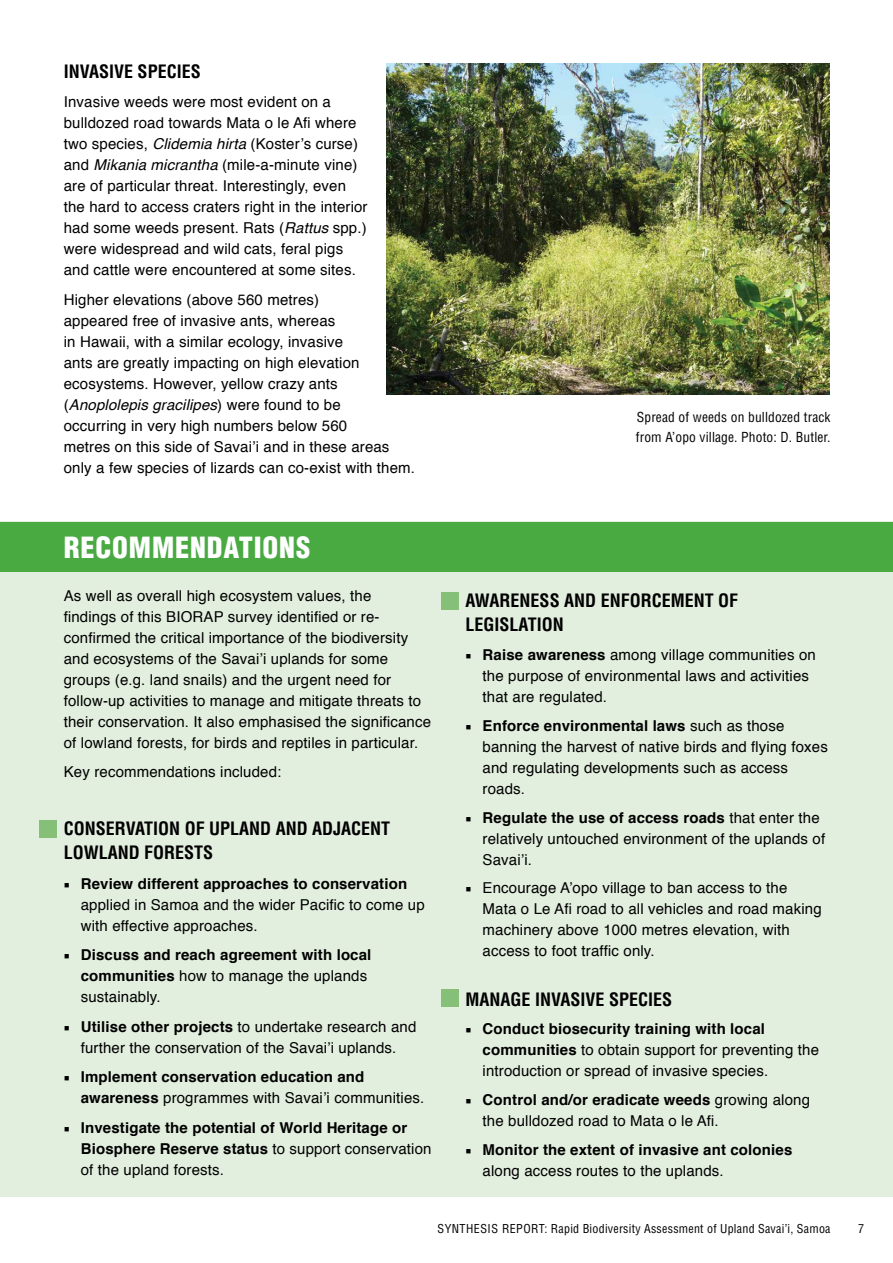
<style>
.page{position:relative;width:893px;height:1263px;background:#fff}
.page>*{position:absolute;margin:0;border:0;box-sizing:border-box;transform-origin:0 0}
.t1{font:900 condensed 28.5px "Helvetica";letter-spacing:.03em;color:#fff}
.t2{font:700 condensed 18px "Helvetica";color:#000}
.t3{font:15px/21px "Helvetica";letter-spacing:.01em;color:#000}
.t4{font:700 15px/21px "Helvetica";letter-spacing:.01em;color:#000}
.t5{font:condensed 13.5px/19.5px "Helvetica";letter-spacing:.01em;color:#000}
.t6{font:condensed 12px "Helvetica";letter-spacing:.02em;color:#000}
.s1{font-style:italic}
.s2{font-family:"Minion Pro"}
.s3{font-weight:700}
.s4{font-family:"Minion Pro";font-weight:400}
.s5{font-weight:400}
</style>
<div class="page">
<div style="left:0;top:522px;width:893px;height:675px;background:#e2eede"></div>
<div style="left:0;top:522px;width:893px;height:50px;background:#49aa42"></div>
<div style="left:40px;top:821px;width:17px;height:17px;background:#86bf77"></div>
<div style="left:441px;top:593px;width:17px;height:17px;background:#86bf77"></div>
<div style="left:441px;top:990px;width:17px;height:17px;background:#86bf77"></div>
<img style="left:387px;top:64px;width:442px;height:330px">
<p class="t2" style="left:64px;top:60px;width:10px">INVASIVE</p>
<p class="t2" style="left:138px;top:60px;width:10px">SPECIES</p>
<p class="t3" style="left:64px;top:92px;width:305px">Invasive weeds were most evident on a bulldozed road towards Mata o le Afi where two species, <span class="s1">Clidemia hirta</span> (Koster’s curse) and <span class="s1">Mikania micrantha</span> (mile-a-minute vine) are of particular threat. Interestingly, even the hard to access craters right in the interior had some weeds present. Rats (<span class="s1">Rattus</span> spp.) were widespread and wild cats, feral pigs and cattle were encountered at some sites.</p>
<p class="t3" style="left:64px;top:289px;width:353px">Higher elevations (above 560 metres)<br>appeared free of invasive ants, whereas<br>in Hawaii, with a similar ecology, invasive<br>ants are greatly impacting on high elevation ecosystems. However, yellow crazy ants (<span class="s1">Anoplolepis gracilipes</span>) were found to be<br>occurring in very high numbers below 560<br>metres on this side of Savai’i and in these areas only a few species of lizards can co-exist with them.</p>
<h1 class="t1" style="left:64px;top:530px;width:248px">RECOMMENDATIONS</h1>
<p class="t3" style="left:64px;top:585px;width:369px">As well as overall high ecosystem values, the<br>findings of this BIORAP survey identified or re&shy;confirmed the critical importance of the biodiversity and ecosystems of the Savai’i uplands for some groups (e.g. land snails) and the urgent need for follow-up activities to manage and mitigate threats to their conservation. It also emphasised the significance of lowland forests, for birds and reptiles in particular.</p>
<p class="t3" style="left:64px;top:762px;width:219px">Key recommendations included:</p>
<p class="t2" style="left:64px;top:817px;width:11px">CONSE</p>
<p class="t2" style="left:115px;top:817px;width:21px">RVATION</p>
<p class="t2" style="left:185px;top:817px;width:66px">OF UPLAND</p>
<p class="t2" style="left:276px;top:817px;width:12px">AND</p>
<p class="t2" style="left:312px;top:817px;width:40px">ADJACENT</p>
<p class="t2" style="left:64px;top:841px;width:56px">LOWLAND</p>
<p class="t2" style="left:144px;top:841px;width:41px">FORESTS</p>
<p class="t3" style="left:81px;top:873px;width:345px;text-indent:-17px"><span class="s2">■</span> <span class="s3">Review different approaches to conservation </span>applied in Samoa and the wider Pacific to come up with effective approaches.</p>
<p class="t4" style="left:81px;top:944px;width:292px;text-indent:-17px"><span class="s4">■</span> Discuss and reach agreement with local communities <span class="s5">how to manage the uplands sustainably.</span></p>
<p class="t3" style="left:64px;top:1016px;width:354px;text-align:center"><span class="s2">■</span> <span class="s3">Utilise other projects</span> to undertake research and further the conservation of the Savai’i uplands.</p>
<p class="t4" style="left:81px;top:1066px;width:345px;text-indent:-17px"><span class="s4">■</span> Implement conservation education and awareness <span class="s5">programmes with Savai’i communities.</span></p>
<p class="t4" style="left:81px;top:1117px;width:352px;text-indent:-17px"><span class="s4">■</span> Investigate the potential of World Heritage or<br>Biosphere Reserve status <span class="s5">to support conservation of the upland forests.</span></p>
<p class="t5" style="left:636px;top:407px;width:196px">Spread of weeds on bulldozed track from A’opo village. Photo: D. Butler.</p>
<p class="t2" style="left:466px;top:589px;width:56px">AWARENESS</p>
<p class="t2" style="left:564px;top:589px;width:12px">AND</p>
<p class="t2" style="left:601px;top:589px;width:11px">ENFO</p>
<p class="t2" style="left:641px;top:589px;width:23px">RCEMENT</p>
<p class="t2" style="left:718px;top:589px;width:11px">OF</p>
<p class="t2" style="left:466px;top:613px;width:19px">LEGIS</p>
<p class="t2" style="left:510px;top:613px;width:19px">LATION</p>
<p class="t3" style="left:483px;top:645px;width:335px;text-indent:-17px"><span class="s2">■</span> <span class="s3">Raise awareness</span> among village communities on the purpose of environmental laws and activities that are regulated.</p>
<p class="t3" style="left:483px;top:716px;width:347px;text-indent:-17px"><span class="s2">■</span> <span class="s3">Enforce environmental laws</span> such as those banning the harvest of native birds and flying foxes and regulating developments such as access roads.</p>
<p class="t3" style="left:483px;top:807px;width:344px;text-indent:-17px"><span class="s2">■</span> <span class="s3">Regulate the use of access roads</span> that enter the relatively untouched environment of the uplands of<br>Savai’i.</p>
<p class="t3" style="left:483px;top:878px;width:341px;text-indent:-17px"><span class="s2">■</span> Encourage A’opo village to ban access to the Mata o Le Afi road to all vehicles and road making machinery above 1000 metres elevation, with access to foot traffic only.</p>
<p class="t2" style="left:466px;top:988px;width:12px">MANAGE</p>
<p class="t2" style="left:535px;top:988px;width:10px">INVASIVE</p>
<p class="t2" style="left:609px;top:988px;width:10px">SPECIES</p>
<p class="t3" style="left:483px;top:1019px;width:338px;text-indent:-17px"><span class="s2">■</span> <span class="s3">Conduct biosecurity training with local communities</span> to obtain support for preventing the introduction or spread of invasive species.</p>
<p class="t3" style="left:483px;top:1090px;width:329px;text-indent:-17px"><span class="s2">■</span> <span class="s3">Control and/or eradicate weeds</span> growing along the bulldozed road to Mata o le Afi.</p>
<p class="t4" style="left:483px;top:1139px;width:311px;text-indent:-17px"><span class="s4">■</span> Monitor the extent of invasive ant colonies <span class="s5">along access routes to the uplands.</span></p>
<p class="t6" style="left:437px;top:1221px;width:395px">Synthesis Report: Rapid Biodiversity Assessment of Upland Savai’i, Samoa</p>
<p class="t6" style="left:858px;top:1221px;width:7px">7</p>
</div>
